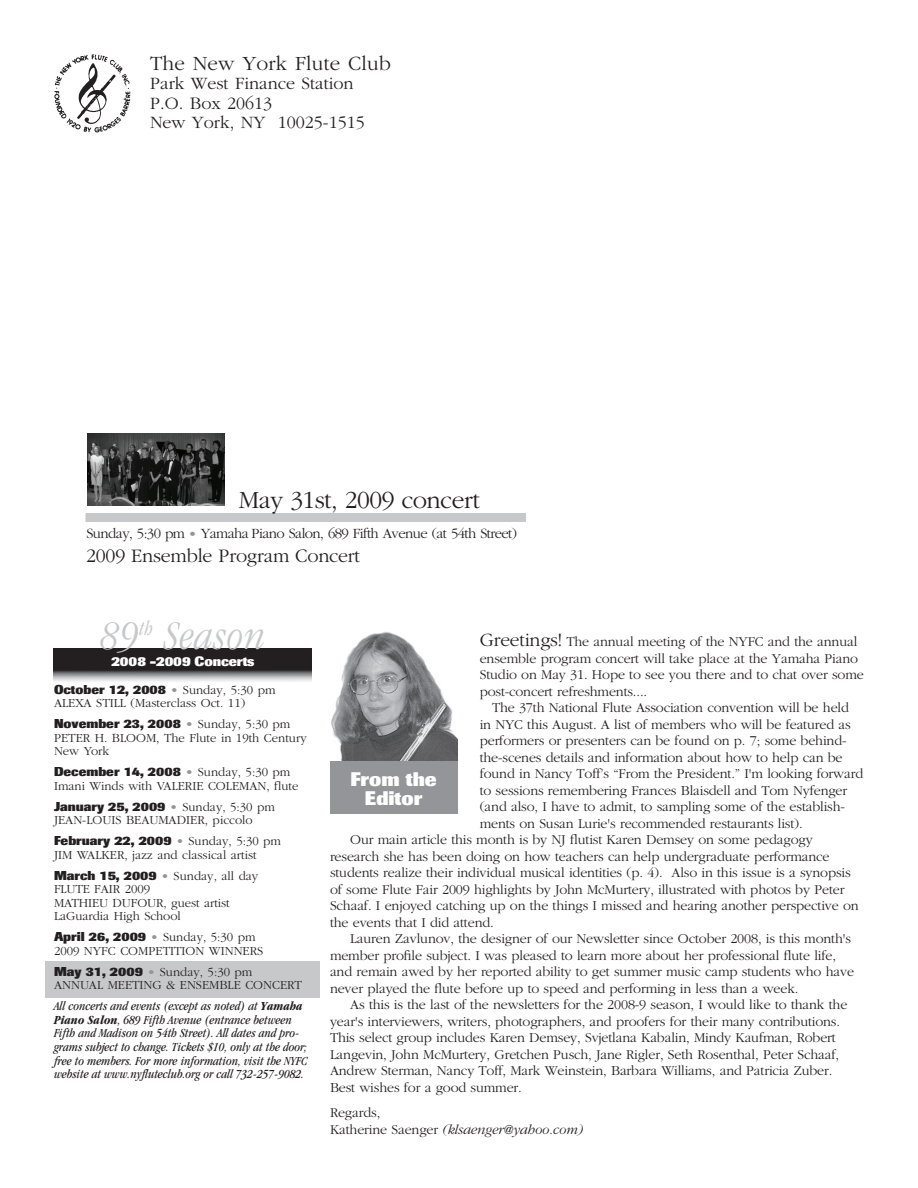
<style>
.page{position:relative;width:918px;height:1188px;background:#fff}
.page>*{position:absolute;margin:0;border:0;box-sizing:border-box;transform-origin:0 0}
.t1{font:italic 300 condensed 42px "Garamond";letter-spacing:.025em;color:#c7c8ca}
.t2{font:300 25.5px "Garamond";letter-spacing:-.02em;color:#231f20}
.t3{font:300 21px "Garamond";letter-spacing:.01em;color:#231f20}
.t4{font:300 19.8px "Garamond";letter-spacing:-.01em;color:#231f20}
.t5{font:800 19.5px/19.5px "Imago";color:#fff;text-align:center}
.t6{font:300 18px/19.5px "Garamond";color:#231f20}
.t7{font:300 14.7px "Garamond";letter-spacing:-.04em;color:#231f20}
.t8{font:300 14.1px/16.5px "Garamond";letter-spacing:-.01em;color:#231f20}
.t9{font:800 13.5px "Imago";letter-spacing:-.01em;color:#fff}
.t10{font:300 12.75px/13.5px "Garamond";color:#231f20}
.t11{font:italic condensed 12.75px/13.5px "Garamond";color:#231f20}
.t12{font:800 12.75px "Imago";color:#231f20}
.s1{font-size:13.5px;color:#939598}
.s2{font-family:"Garamond";font-weight:300;color:#939598}
.s3{font-family:"Garamond";font-weight:300}
.s4{font-family:"Imago";font-weight:800}
.s5{color:#939598}
.s6{font-weight:700}
.s7{font-size:19.5px}
.s8{font-style:italic}
</style>
<div class="page">
<img style="left:54px;top:54px;width:76px;height:78px">
<img style="left:330px;top:632px;width:127px;height:130px">
<div style="left:330px;top:762px;width:127px;height:52px;background:#939598"></div>
<div style="left:45px;top:962px;width:275px;height:36px;background:#c7c8ca"></div>
<img style="left:54px;top:648px;width:258px;height:34px">
<div style="left:86px;top:513px;width:440px;height:9px;background:#c7c8ca"></div>
<img style="left:88px;top:434px;width:137px;height:72px">
<h3 class="t3" style="left:150px;top:52px;width:242px">The New York Flute Club</h3>
<p class="t6" style="left:150px;top:74px;width:216px">Park West Finance Station<br>P.O. Box 20613<br>New York, NY 10025-1515</p>
<h2 class="t2" style="left:239px;top:487px;width:242px">May 31st, 2009 concert</h2>
<p class="t7" style="left:86px;top:525px;width:432px">Sunday, 5:30 pm <span class="s1">•</span> Yamaha Piano Salon, 689 Fifth Avenue (at 54th Street)</p>
<h3 class="t4" style="left:86px;top:545px;width:275px">2009 Ensemble Program Concert</h3>
<h1 class="t1" style="left:100px;top:614px;width:167px">89<sup>th</sup> Season</h1>
<p class="t9" style="left:111px;top:653px;width:145px">2008 -2009 Concerts</p>
<p class="t12" style="left:54px;top:682px;width:223px">October 12, 2008 <span class="s2">•</span> <span class="s3">Sunday, 5:30 pm</span></p>
<p class="t10" style="left:54px;top:697px;width:193px">ALEXA STILL (Masterclass Oct. 11)</p>
<p class="t12" style="left:54px;top:716px;width:238px">November 23, 2008 <span class="s2">•</span> <span class="s3">Sunday, 5:30 pm</span></p>
<p class="t10" style="left:54px;top:731px;width:254px">PETER H. BLOOM, The Flute in 19th Century<br>New York</p>
<p class="t12" style="left:54px;top:764px;width:238px">December 14, 2008 <span class="s2">•</span> <span class="s3">Sunday, 5:30 pm</span></p>
<p class="t10" style="left:54px;top:779px;width:246px">Imani Winds with VALERIE COLEMAN, flute</p>
<p class="t12" style="left:54px;top:799px;width:223px">January 25, 2009 <span class="s2">•</span> <span class="s3">Sunday, 5:30 pm</span></p>
<p class="t10" style="left:54px;top:814px;width:200px">JEAN-LOUIS BEAUMADIER, piccolo</p>
<p class="t12" style="left:54px;top:833px;width:229px">February 22, 2009 <span class="s2">•</span> <span class="s3">Sunday, 5:30 pm</span></p>
<p class="t10" style="left:54px;top:845px;width:206px;line-height:21px">JIM WALKER, jazz and classical artist<br><span class="s4">March 15, 2009</span> <span class="s5">•</span> Sunday, all day</p>
<p class="t10" style="left:54px;top:883px;width:177px">FLUTE FAIR 2009<br>MATHIEU DUFOUR, guest artist<br>LaGuardia High School</p>
<p class="t10" style="left:54px;top:931px;width:211px"><span class="s4">April 26, 2009</span> <span class="s5">•</span> Sunday, 5:30 pm<br>2009 NYFC COMPETITION WINNERS</p>
<p class="t10" style="left:54px;top:965px;width:249px"><span class="s4">May 31, 2009</span> <span class="s5">•</span> Sunday, 5:30 pm<br>ANNUAL MEETING &amp; ENSEMBLE CONCERT</p>
<p class="t11" style="left:54px;top:1000px;width:255px">All concerts and events (except as noted) at <span class="s6">Yamaha Piano Salon</span>, 689 Fifth Avenue (entrance between Fifth and Madison on 54th Street). All dates and pro&shy;grams subject to change. Tickets $10, only at the door; free to members. For more information, visit the NYFC website at www.nyfluteclub.org or call 732-257-9082.</p>
<p class="t8" style="left:480px;top:634px;width:386px"><span class="s7">Greetings!</span> The annual meeting of the NYFC and the annual ensemble program concert will take place at the Yamaha Piano Studio on May 31. Hope to see you there and to chat over some post-concert refreshments....</p>
<p class="t8" style="left:492px;top:700px;width:359px">The 37th National Flute Association convention will be held</p>
<p class="t8" style="left:480px;top:716px;width:373px">in NYC this August. A list of members who will be featured as</p>
<p class="t8" style="left:480px;top:733px;width:368px">performers or presenters can be found on p. 7; some behind-</p>
<p class="t8" style="left:480px;top:749px;width:364px">the-scenes details and information about how to help can be</p>
<p class="t8" style="left:480px;top:766px;width:385px">found in Nancy Toff’s “From the President.” I'm looking forward</p>
<p class="t8" style="left:480px;top:782px;width:369px">to sessions remembering Frances Blaisdell and Tom Nyfenger</p>
<p class="t8" style="left:480px;top:799px;width:367px">(and also, I have to admit, to sampling some of the establish-</p>
<p class="t8" style="left:480px;top:815px;width:325px">ments on Susan Lurie's recommended restaurants list).</p>
<p class="t8" style="left:350px;top:832px;width:464px">Our main article this month is by NJ flutist Karen Demsey on some pedagogy</p>
<p class="t8" style="left:330px;top:848px;width:501px">research she has been doing on how teachers can help undergraduate performance</p>
<p class="t8" style="left:330px;top:865px;width:522px">students realize their individual musical identities (p. 4). Also in this issue is a synopsis</p>
<p class="t8" style="left:330px;top:881px;width:516px">of some Flute Fair 2009 highlights by John McMurtery, illustrated with photos by Peter</p>
<p class="t8" style="left:330px;top:898px;width:530px">Schaaf. I enjoyed catching up on the things I missed and hearing another perspective on</p>
<p class="t8" style="left:330px;top:914px;width:165px">the events that I did attend.</p>
<p class="t8" style="left:350px;top:931px;width:502px">Lauren Zavlunov, the designer of our Newsletter since October 2008, is this month's</p>
<p class="t8" style="left:330px;top:947px;width:508px">member profile subject. I was pleased to learn more about her professional flute life,</p>
<p class="t8" style="left:330px;top:964px;width:526px">and remain awed by her reported ability to get summer music camp students who have</p>
<p class="t8" style="left:330px;top:980px;width:470px">never played the flute before up to speed and performing in less than a week.</p>
<p class="t8" style="left:350px;top:997px;width:499px">As this is the last of the newsletters for the 2008-9 season, I would like to thank the</p>
<p class="t8" style="left:330px;top:1013px;width:512px">year's interviewers, writers, photographers, and proofers for their many contributions.</p>
<p class="t8" style="left:330px;top:1030px;width:507px">This select group includes Karen Demsey, Svjetlana Kabalin, Mindy Kaufman, Robert</p>
<p class="t8" style="left:330px;top:1046px;width:511px">Langevin, John McMurtery, Gretchen Pusch, Jane Rigler, Seth Rosenthal, Peter Schaaf,</p>
<p class="t8" style="left:330px;top:1063px;width:504px">Andrew Sterman, Nancy Toff, Mark Weinstein, Barbara Williams, and Patricia Zuber.</p>
<p class="t8" style="left:330px;top:1079px;width:193px">Best wishes for a good summer.</p>
<p class="t8" style="left:330px;top:1105px;width:255px">Regards,<br>Katherine Saenger <span class="s8">(klsaenger@yahoo.com)</span></p>
<h3 class="t5" style="left:350px;top:769px;width:88px">From the<br>Editor</h3>
</div>
